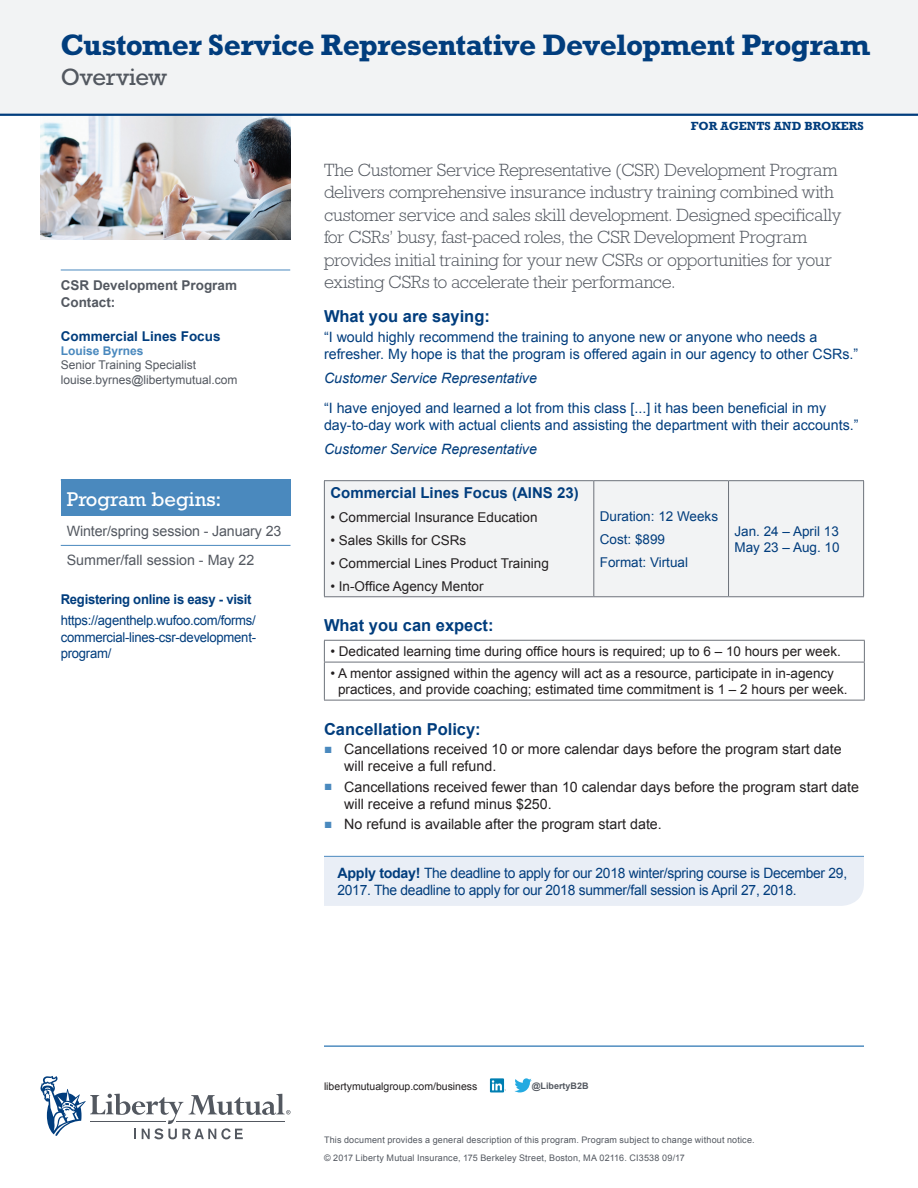
<style>
.page{position:relative;width:918px;height:1188px;background:#fff}
.page>*{position:absolute;margin:0;border:0;box-sizing:border-box;transform-origin:0 0}
.Document_Title_22pt{font:700 30px "Rockwell";letter-spacing:-.02em;color:#013d7d}
.Document_Subtitle_16{font:24px "Rockwell";letter-spacing:-.015em;color:#535860}
.body_text{font:20.25px "Rockwell";color:#fff}
.Passion_intro_text_1{font:300 18px/22.5px "Rockwell";letter-spacing:-.02em;color:#535860}
.body_headline{font:700 16.5px "Arial";color:#013d7d}
.table_text{font:700 15px "Arial";color:#013d7d}
.body_text-2{font:14.25px/17.1px "Arial";color:#013d7d}
.t1{font:14.25px/17.1px "Arial";color:#231f20}
.Call_to_Action{font:14.25px/16.5px "Arial";letter-spacing:-.02em;color:#013d7d}
.body_text-3{font:italic 14.25px "Arial";color:#013d7d}
.body_text-4{font:14.25px "Arial";letter-spacing:-.01em;color:#535860}
.table_text-2{font:13.5px/16.2px "Arial";color:#231f20}
.sidebar_text{font:13.5px/16.2px "Arial";letter-spacing:-.02em;color:#013d7d;text-align:justify}
.table_text-3{font:13.5px/16.2px "Arial";color:#013d7d}
.t2{font:700 13.5px/16.5px "Arial";color:#535860}
.sidebar_text-2{font:700 13.5px "Arial";letter-spacing:-.02em;color:#013d7d}
.sidebar_text-3{font:700 13.5px "Arial";color:#013d7d}
.t3{font:12px "Arial";color:#535860}
.t4{font:700 12px "Rockwell";color:#013d7d}
.t5{font:700 12px "Arial";color:#4a89be}
.body_text-5{font:10.5px "Arial";color:#231f20}
.LEGAL{font:9px "Arial";letter-spacing:.02em;color:#535860}
.LEGAL-2{font:700 9px "Arial";color:#535860}
.s1{color:#4a89be}
.s2{font-weight:700}
</style>
<div class="page">
<img style="left:40px;top:116px;width:250px;height:123px">
<div style="left:0;top:0;width:918px;height:115px;background:#f2f3f4"></div>
<div style="left:325px;top:481px;width:538px;height:115px;background:#f2f3f4"></div>
<hr style="left:324px;top:480px;width:270px;height:1px;background:#6d727a">
<hr style="left:324px;top:481px;width:1px;height:115px;background:#6d727a">
<hr style="left:594px;top:480px;width:135px;height:1px;background:#6d727a">
<hr style="left:593px;top:481px;width:1px;height:115px;background:#6d727a">
<hr style="left:729px;top:480px;width:135px;height:1px;background:#6d727a">
<hr style="left:728px;top:481px;width:1px;height:115px;background:#6d727a">
<hr style="left:863px;top:481px;width:1px;height:115px;background:#6d727a">
<hr style="left:324px;top:596px;width:270px;height:1px;background:#6d727a">
<hr style="left:594px;top:596px;width:135px;height:1px;background:#6d727a">
<hr style="left:729px;top:596px;width:135px;height:1px;background:#6d727a">
<hr style="left:324px;top:640px;width:541px;height:1px;background:#6d727a">
<svg style="left:324px;top:641px;width:1px;height:21px"></svg>
<svg style="left:864px;top:641px;width:1px;height:21px"></svg>
<hr style="left:324px;top:662px;width:541px;height:1px;background:#6d727a">
<hr style="left:324px;top:662px;width:1px;height:38px;background:#6d727a">
<hr style="left:864px;top:662px;width:1px;height:38px;background:#6d727a">
<hr style="left:324px;top:700px;width:541px;height:1px;background:#6d727a">
<hr style="left:0;top:114px;width:918px;height:2px;background:#013d7d">
<hr style="left:61px;top:270px;width:229px;height:1px;background:#4a89be">
<svg style="left:40px;top:1076px;width:251px;height:63px"></svg>
<div style="left:324px;top:857px;width:540px;height:49px;background:#e9eef6"></div>
<hr style="left:324px;top:856px;width:540px;height:1px;background:#4a89be">
<hr style="left:324px;top:1046px;width:540px;height:1px;background:#4a89be">
<div style="left:490px;top:1078px;width:14px;height:14px;background:#007fb2"></div>
<svg style="left:492px;top:1080px;width:14px;height:11px"></svg>
<svg style="left:514px;top:1078px;width:18px;height:14px"></svg>
<div style="left:61px;top:480px;width:230px;height:36px;background:#4a89be"></div>
<hr style="left:61px;top:545px;width:230px;height:1px;background:#4a89be">
<p class="Document_Title_22pt" style="left:61px;top:27px;width:810px">Customer Service Representative Development Program</p>
<p class="Document_Subtitle_16" style="left:61px;top:63px;width:108px">Overview</p>
<p class="t2" style="left:61px;top:277px;width:178px">CSR Development Program<br>Contact:</p>
<p class="sidebar_text-3" style="left:61px;top:329px;width:161px">Commercial Lines Focus</p>
<p class="t5" style="left:61px;top:344px;width:84px">Louise Byrnes</p>
<p class="t3" style="left:61px;top:358px;width:137px">Senior Training Specialist</p>
<p class="t3" style="left:61px;top:373px;width:178px">louise.byrnes@libertymutual.com</p>
<p class="body_text" style="left:67px;top:487px;width:156px">Program begins:</p>
<p class="body_text-4" style="left:67px;top:523px;width:216px">Winter/spring session - January 23</p>
<p class="body_text-4" style="left:67px;top:552px;width:189px">Summer/fall session - May 22</p>
<p class="sidebar_text-2" style="left:61px;top:592px;width:192px">Registering online is easy - visit</p>
<p class="sidebar_text" style="left:61px;top:613px;width:197px">https://agenthelp.wufoo.com/forms/ commercial-lines-csr-development&shy;program/</p>
<p class="t4" style="left:691px;top:118px;width:175px">FOR AGENTS AND BROKERS</p>
<p class="Passion_intro_text_1" style="left:324px;top:159px;width:519px">The Customer Service Representative (CSR) Development Program delivers comprehensive insurance industry training combined with customer service and sales skill development. Designed specifically for CSRs’ busy, fast-paced roles, the CSR Development Program provides initial training for your new CSRs or opportunities for your existing CSRs to accelerate their performance.</p>
<p class="body_headline" style="left:324px;top:307px;width:167px">What you are saying:</p>
<p class="body_text-2" style="left:324px;top:328px;width:536px">“I would highly recommend the training to anyone new or anyone who needs a refresher. My hope is that the program is offered again in our agency to other CSRs.”</p>
<p class="body_text-3" style="left:324px;top:370px;width:215px">Customer Service Representative</p>
<p class="body_text-2" style="left:324px;top:400px;width:536px">“I have enjoyed and learned a lot from this class [...] it has been beneficial in my day-to-day work with actual clients and assisting the department with their accounts.”</p>
<p class="body_text-3" style="left:324px;top:441px;width:215px">Customer Service Representative</p>
<p class="table_text" style="left:330px;top:484px;width:250px">Commercial Lines Focus (AINS 23)</p>
<p class="table_text-2" style="left:330px;top:509px;width:209px">• Commercial Insurance Education</p>
<p class="table_text-2" style="left:330px;top:532px;width:137px">• Sales Skills for CSRs</p>
<p class="table_text-2" style="left:330px;top:555px;width:220px">• Commercial Lines Product Training</p>
<p class="table_text-2" style="left:330px;top:578px;width:155px">• In-Office Agency Mentor</p>
<p class="table_text-3" style="left:600px;top:508px;width:120px">Duration: 12 Weeks</p>
<p class="table_text-3" style="left:600px;top:531px;width:67px">Cost: $899</p>
<p class="table_text-3" style="left:600px;top:554px;width:90px">Format: Virtual</p>
<p class="table_text-3" style="left:735px;top:523px;width:107px">Jan. 24 – April 13<br>May 23 – Aug. 10</p>
<p class="body_headline" style="left:324px;top:616px;width:171px">What you can expect:</p>
<p class="table_text-2" style="left:330px;top:643px;width:512px">• Dedicated learning time during office hours is required; up to 6 – 10 hours per week.</p>
<p class="table_text-2" style="left:338px;top:665px;width:511px;text-indent:-8px">• A mentor assigned within the agency will act as a resource, participate in in-agency practices, and provide coaching; estimated time commitment is 1 – 2 hours per week.</p>
<p class="body_headline" style="left:324px;top:719px;width:158px">Cancellation Policy:</p>
<p class="t1" style="left:344px;top:741px;width:499px;text-indent:-19px"><span class="s1">■</span> Cancellations received 10 or more calendar days before the program start date will receive a full refund.</p>
<p class="t1" style="left:344px;top:778px;width:516px;text-indent:-19px"><span class="s1">■</span> Cancellations received fewer than 10 calendar days before the program start date will receive a refund minus $250.</p>
<p class="t1" style="left:325px;top:816px;width:339px"><span class="s1">■</span> No refund is available after the program start date.</p>
<p class="Call_to_Action" style="left:338px;top:865px;width:511px"><span class="s2">Apply today!</span> The deadline to apply for our 2018 winter/spring course is December 29,<br>2017. The deadline to apply for our 2018 summer/fall session is April 27, 2018.</p>
<p class="body_text-5" style="left:324px;top:1081px;width:155px">libertymutualgroup.com/business</p>
<p class="LEGAL-2" style="left:532px;top:1081px;width:58px">@LibertyB2B</p>
<p class="LEGAL" style="left:324px;top:1135px;width:432px">This document provides a general description of this program. Program subject to change without notice.</p>
<p class="LEGAL" style="left:324px;top:1153px;width:362px">© 2017 Liberty Mutual Insurance, 175 Berkeley Street, Boston, MA 02116. CI3538 09/17</p>
</div>
